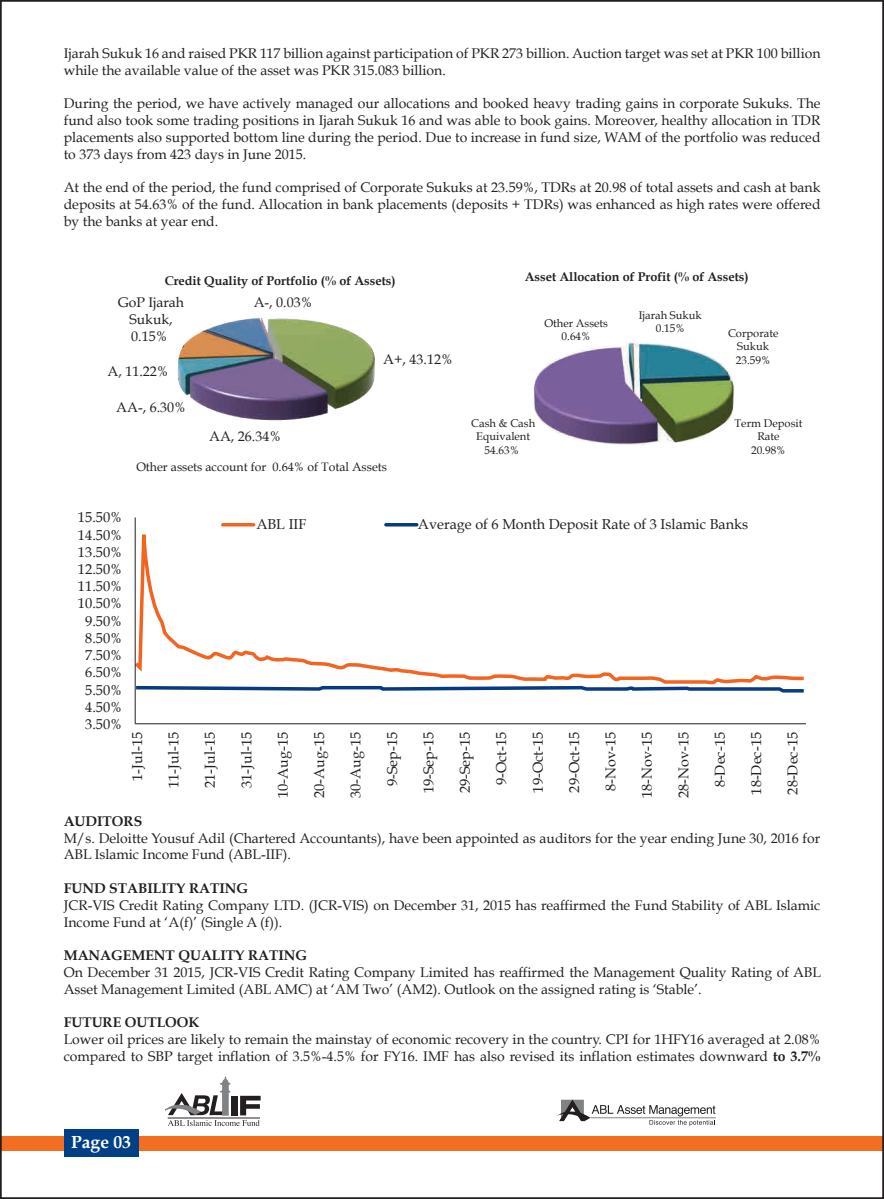
<style>
.page{position:relative;width:884px;height:1199px;background:#fff}
.page>*{position:absolute;margin:0;border:0;box-sizing:border-box;transform-origin:0 0}
.t1{font:700 17.5px "Book Antiqua";color:#fff}
.t2{font:14.35px/17.2px "Book Antiqua";color:#231f20;text-align:center}
.t3{font:14px/16.8px "Book Antiqua";color:#231f20}
.t4{font:700 14px "Book Antiqua";color:#231f20}
.t5{font:700 12.6px "Book Antiqua";color:#231f20}
.t6{font:12.25px "Book Antiqua";color:#231f20}
.t7{font:11.2px/13.5px "Book Antiqua";color:#231f20;text-align:center}
.s1{font-weight:700}
</style>
<div class="page">
<hr style="left:590px;top:1117px;width:126px;height:1px;background:#808285">
<svg style="left:557px;top:1099px;width:158px;height:27px"></svg>
<svg style="left:165px;top:1077px;width:96px;height:49px"></svg>
<div style="left:1px;top:1136px;width:882px;height:14px;background:#f36e21"></div>
<div style="left:64px;top:1130px;width:74px;height:27px;background:#014086"></div>
<img style="left:533px;top:342px;width:202px;height:103px">
<img style="left:178px;top:317px;width:197px;height:104px">
<svg style="left:134px;top:535px;width:670px;height:149px"></svg>
<svg style="left:134px;top:684px;width:670px;height:10px"></svg>
<hr style="left:135px;top:517px;width:1px;height:207px;background:#231f20">
<hr style="left:135px;top:723px;width:671px;height:1px;background:#231f20">
<hr style="left:223px;top:523px;width:31px;height:3px;background:#f36421">
<hr style="left:386px;top:523px;width:31px;height:3px;background:#083a82">
<p class="t3" style="left:64px;top:45px;width:758px">Ijarah Sukuk 16 and raised PKR 117 billion against participation of PKR 273 billion. Auction target was set at PKR 100 billion while the available value of the asset was PKR 315.083 billion.</p>
<p class="t3" style="left:64px;top:95px;width:758px;text-align:justify">During the period, we have actively managed our allocations and booked heavy trading gains in corporate Sukuks. The fund also took some trading positions in Ijarah Sukuk 16 and was able to book gains. Moreover, healthy allocation in TDR placements also supported bottom line during the period. Due to increase in fund size, WAM of the portfolio was reduced to 373 days from 423 days in June 2015.</p>
<p class="t3" style="left:64px;top:179px;width:758px;text-align:justify">At the end of the period, the fund comprised of Corporate Sukuks at 23.59%, TDRs at 20.98 of total assets and cash at bank deposits at 54.63% of the fund. Allocation in bank placements (deposits + TDRs) was enhanced as high rates were offered by the banks at year end.</p>
<p class="t5" style="left:165px;top:273px;width:232px">Credit Quality of Portfolio (% of Assets)</p>
<p class="t3" style="left:118px;top:294px;width:67px;text-align:center">GoP Ijarah<br>Sukuk,<br>0.15%</p>
<p class="t3" style="left:108px;top:363px;width:63px">A, 11.22%</p>
<p class="t3" style="left:116px;top:399px;width:71px">AA-, 6.30%</p>
<p class="t3" style="left:254px;top:294px;width:60px">A-, 0.03%</p>
<p class="t3" style="left:209px;top:427px;width:73px">AA, 26.34%</p>
<p class="t3" style="left:383px;top:350px;width:71px">A+, 43.12%</p>
<p class="t6" style="left:136px;top:459px;width:252px">Other assets account for 0.64% of Total Assets</p>
<p class="t5" style="left:525px;top:270px;width:225px">Asset Allocation of Profit (% of Assets)</p>
<p class="t7" style="left:544px;top:316px;width:65px">Other Assets<br>0.64%</p>
<p class="t7" style="left:639px;top:308px;width:65px">Ijarah Sukuk<br>0.15%</p>
<p class="t7" style="left:471px;top:416px;width:65px">Cash &amp; Cash<br>Equivalent<br>54.63%</p>
<p class="t7" style="left:728px;top:326px;width:52px">Corporate<br>Sukuk<br>23.59%</p>
<p class="t7" style="left:734px;top:416px;width:69px">Term Deposit<br>Rate<br>20.98%</p>
<p class="t2" style="left:78px;top:509px;width:46px">15.50%<br>14.50%<br>13.50%<br>12.50%<br>11.50%<br>10.50%<br>9.50%<br>8.50%<br>7.50%<br>6.50%<br>5.50%<br>4.50%<br>3.50%</p>
<p class="t2" style="left:256px;top:515px;width:51px">ABL IIF</p>
<p class="t2" style="left:418px;top:515px;width:332px">Average of 6 Month Deposit Rate of 3 Islamic Banks</p>
<p class="t2" style="left:129px;top:781px;width:50px;rotate:-90deg">1-Jul-15</p>
<p class="t2" style="left:165px;top:788px;width:57px;rotate:-90deg">11-Jul-15</p>
<p class="t2" style="left:201px;top:788px;width:57px;rotate:-90deg">21-Jul-15</p>
<p class="t2" style="left:238px;top:788px;width:57px;rotate:-90deg">31-Jul-15</p>
<p class="t2" style="left:274px;top:798px;width:68px;rotate:-90deg">10-Aug-15</p>
<p class="t2" style="left:311px;top:798px;width:68px;rotate:-90deg">20-Aug-15</p>
<p class="t2" style="left:347px;top:798px;width:68px;rotate:-90deg">30-Aug-15</p>
<p class="t2" style="left:383px;top:786px;width:56px;rotate:-90deg">9-Sep-15</p>
<p class="t2" style="left:420px;top:793px;width:63px;rotate:-90deg">19-Sep-15</p>
<p class="t2" style="left:456px;top:793px;width:63px;rotate:-90deg">29-Sep-15</p>
<p class="t2" style="left:493px;top:785px;width:55px;rotate:-90deg">9-Oct-15</p>
<p class="t2" style="left:529px;top:792px;width:62px;rotate:-90deg">19-Oct-15</p>
<p class="t2" style="left:566px;top:792px;width:62px;rotate:-90deg">29-Oct-15</p>
<p class="t2" style="left:602px;top:791px;width:60px;rotate:-90deg">8-Nov-15</p>
<p class="t2" style="left:638px;top:798px;width:68px;rotate:-90deg">18-Nov-15</p>
<p class="t2" style="left:675px;top:798px;width:68px;rotate:-90deg">28-Nov-15</p>
<p class="t2" style="left:711px;top:787px;width:57px;rotate:-90deg">8-Dec-15</p>
<p class="t2" style="left:748px;top:794px;width:64px;rotate:-90deg">18-Dec-15</p>
<p class="t2" style="left:784px;top:794px;width:64px;rotate:-90deg">28-Dec-15</p>
<p class="t4" style="left:64px;top:813px;width:80px">AUDITORS</p>
<p class="t3" style="left:64px;top:829px;width:758px">M/s. Deloitte Yousuf Adil (Chartered Accountants), have been appointed as auditors for the year ending June 30, 2016 for<br>ABL Islamic Income Fund (ABL-IIF).</p>
<p class="t4" style="left:64px;top:880px;width:186px">FUND STABILITY RATING</p>
<p class="t3" style="left:64px;top:896px;width:758px">JCR-VIS Credit Rating Company LTD. (JCR-VIS) on December 31, 2015 has reaffirmed the Fund Stability of ABL Islamic<br>Income Fund at ‘A(f)’ (Single A (f)).</p>
<p class="t4" style="left:64px;top:947px;width:245px">MANAGEMENT QUALITY RATING</p>
<p class="t3" style="left:64px;top:964px;width:759px">On December 31 2015, JCR-VIS Credit Rating Company Limited has reaffirmed the Management Quality Rating of ABL<br>Asset Management Limited (ABL AMC) at ‘AM Two’ (AM2). Outlook on the assigned rating is ‘Stable’.</p>
<p class="t4" style="left:64px;top:1014px;width:137px">FUTURE OUTLOOK</p>
<p class="t3" style="left:64px;top:1031px;width:758px">Lower oil prices are likely to remain the mainstay of economic recovery in the country. CPI for 1HFY16 averaged at 2.08% compared to SBP target inflation of 3.5%-4.5% for FY16. IMF has also revised its inflation estimates downward <span class="s1">to 3.7%</span></p>
<p class="t1" style="left:71px;top:1131px;width:61px">Page 03</p>
</div>
